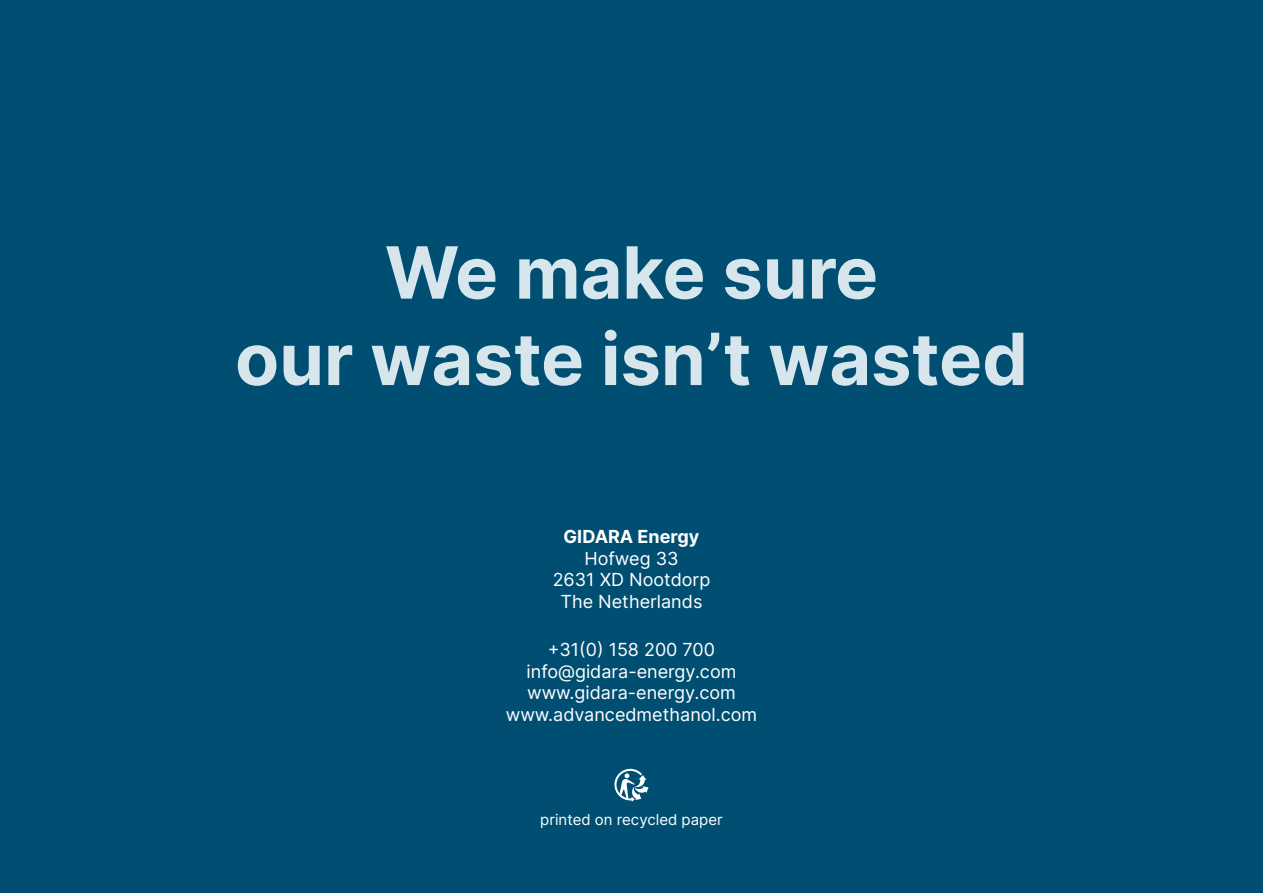
<style>
.page{position:relative;width:1263px;height:893px;background:#004f73}
.page>*{position:absolute;margin:0;border:0;box-sizing:border-box;transform-origin:0 0}
.t1{font:700 72px/86.4px "Inter";color:#d7e6ed;text-align:center}
.t2{font:18px/21.6px "Inter";color:#fff;text-align:center}
.t3{font:700 18px "Inter";color:#fff}
.t4{font:15px "Inter";color:#fff}
</style>
<div class="page">
<svg style="left:614px;top:769px;width:34px;height:33px"></svg>
<h1 class="t1" style="left:235px;top:228px;width:794px">We make sure<br>our waste isn’t wasted</h1>
<p class="t3" style="left:564px;top:523px;width:137px">GIDARA Energy</p>
<p class="t2" style="left:553px;top:547px;width:159px">Hofweg 33<br>2631 XD Nootdorp<br>The Netherlands</p>
<p class="t2" style="left:506px;top:638px;width:253px">+31(0) 158 200 700 info@gidara-energy.com www.gidara-energy.com www.advancedmethanol.com</p>
<p class="t4" style="left:540px;top:809px;width:184px">printed on recycled paper</p>
</div>
